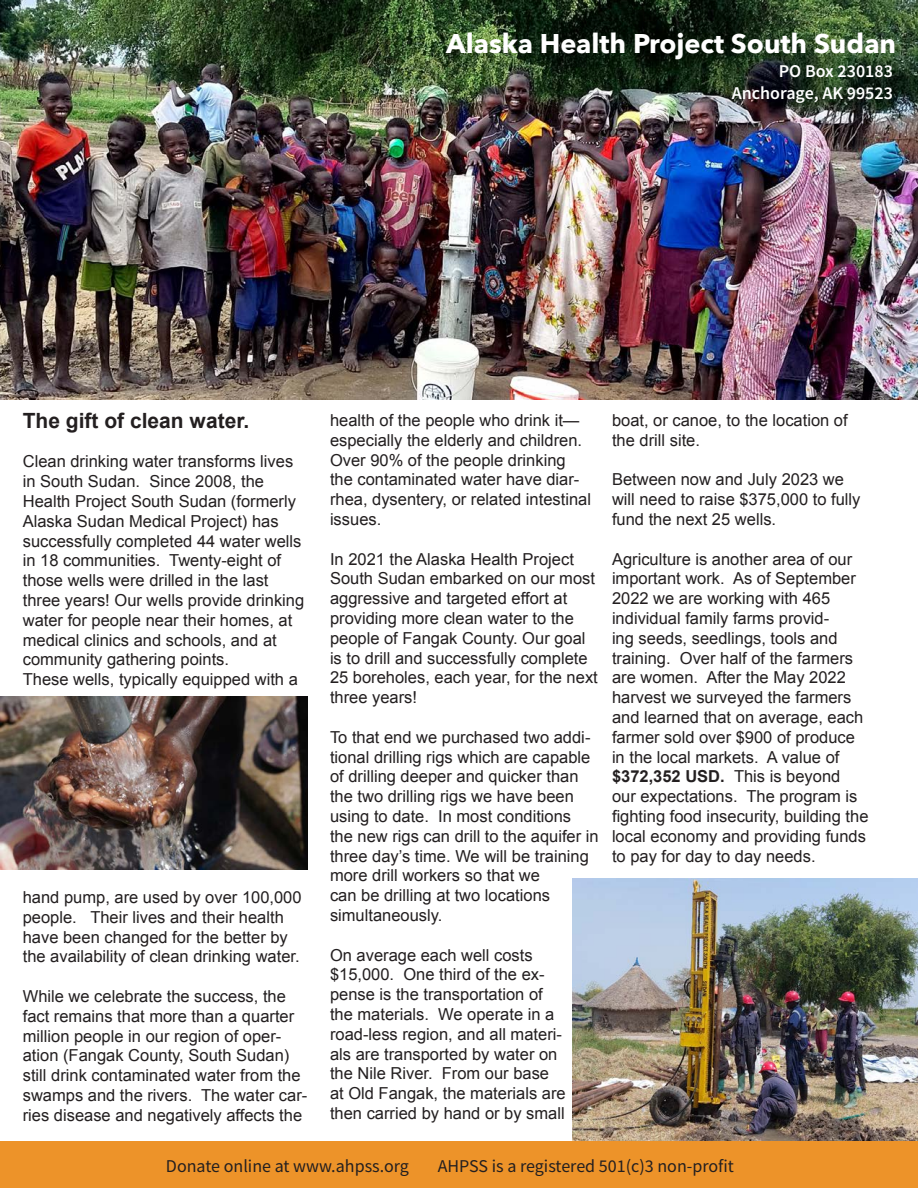
<style>
.page{position:relative;width:918px;height:1188px;background:#fff}
.page>*{position:absolute;margin:0;border:0;box-sizing:border-box;transform-origin:0 0}
.Smaller_Titles{font:700 27px "Avenir Next";color:#fff}
.t1{font:700 21px "Arial";color:#231f20}
.t2{font:18px "Source Sans Pro";color:#231f20}
.t3{font:600 18px "Source Sans Pro";color:#fff}
.t4{font:16.5px/19.8px "Arial";color:#231f20}
.s1{font-weight:700}
</style>
<div class="page">
<div style="left:0;top:1141px;width:918px;height:47px;background:#ed9329"></div>
<img style="left:0;top:0;width:918px;height:400px">
<img style="left:572px;top:878px;width:346px;height:262px">
<img style="left:0;top:696px;width:307px;height:173px">
<p class="Smaller_Titles" style="left:446px;top:20px;width:452px">Alaska Health Project South Sudan</p>
<p class="t3" style="left:779px;top:60px;width:116px">PO Box 230183</p>
<p class="t3" style="left:732px;top:81px;width:163px">Anchorage, AK 99523</p>
<p class="t1" style="left:23px;top:407px;width:228px">The gift of clean water.</p>
<p class="t4" style="left:23px;top:452px;width:283px">Clean drinking water transforms lives in South Sudan. Since 2008, the Health Project South Sudan (formerly Alaska Sudan Medical Project) has successfully completed 44 water wells in 18 communities. Twenty-eight of those wells were drilled in the last three years! Our wells provide drinking water for people near their homes, at medical clinics and schools, and at community gathering points.</p>
<p class="t4" style="left:23px;top:670px;width:277px">These wells, typically equipped with a</p>
<p class="t4" style="left:23px;top:887px;width:280px">hand pump, are used by over 100,000 people. Their lives and their health have been changed for the better by the availability of clean drinking water.</p>
<p class="t4" style="left:23px;top:986px;width:286px">While we celebrate the success, the fact remains that more than a quarter million people in our region of oper&shy;ation (Fangak County, South Sudan) still drink contaminated water from the swamps and the rivers. The water car&shy;ries disease and negatively affects the</p>
<p class="t4" style="left:330px;top:410px;width:263px">health of the people who drink it— especially the elderly and children.<br>Over 90% of the people drinking the contaminated water have diar&shy;rhea, dysentery, or related intestinal issues.</p>
<p class="t4" style="left:330px;top:549px;width:269px">In 2021 the Alaska Health Project<br>South Sudan embarked on our most aggressive and targeted effort at providing more clean water to the people of Fangak County. Our goal is to drill and successfully complete<br>25 boreholes, each year, for the next three years!</p>
<p class="t4" style="left:330px;top:727px;width:270px">To that end we purchased two addi&shy;tional drilling rigs which are capable of drilling deeper and quicker than the two drilling rigs we have been using to date. In most conditions<br>the new rigs can drill to the aquifer in three day’s time. We will be training more drill workers so that we<br>can be drilling at two locations simultaneously.</p>
<p class="t4" style="left:330px;top:945px;width:237px">On average each well costs $15,000. One third of the ex&shy;pense is the transportation of the materials. We operate in a road-less region, and all materi&shy;als are transported by water on the Nile River. From our base at Old Fangak, the materials are then carried by hand or by small</p>
<p class="t4" style="left:612px;top:410px;width:237px">boat, or canoe, to the location of the drill site.</p>
<p class="t4" style="left:612px;top:470px;width:250px">Between now and July 2023 we will need to raise $375,000 to fully fund the next 25 wells.</p>
<p class="t4" style="left:612px;top:549px;width:258px">Agriculture is another area of our important work. As of September<br>2022 we are working with 465 individual family farms provid-<br>ing seeds, seedlings, tools and training. Over half of the farmers are women. After the May 2022 harvest we surveyed the farmers and learned that on average, each farmer sold over $900 of produce in the local markets. A value of <span class="s1">$372,352 USD.</span> This is beyond<br>our expectations. The program is fighting food insecurity, building the local economy and providing funds to pay for day to day needs.</p>
<p class="t2" style="left:166px;top:1155px;width:244px">Donate online at www.ahpss.org</p>
<p class="t2" style="left:438px;top:1155px;width:298px">AHPSS is a registered 501(c)3 non-profit</p>
</div>
